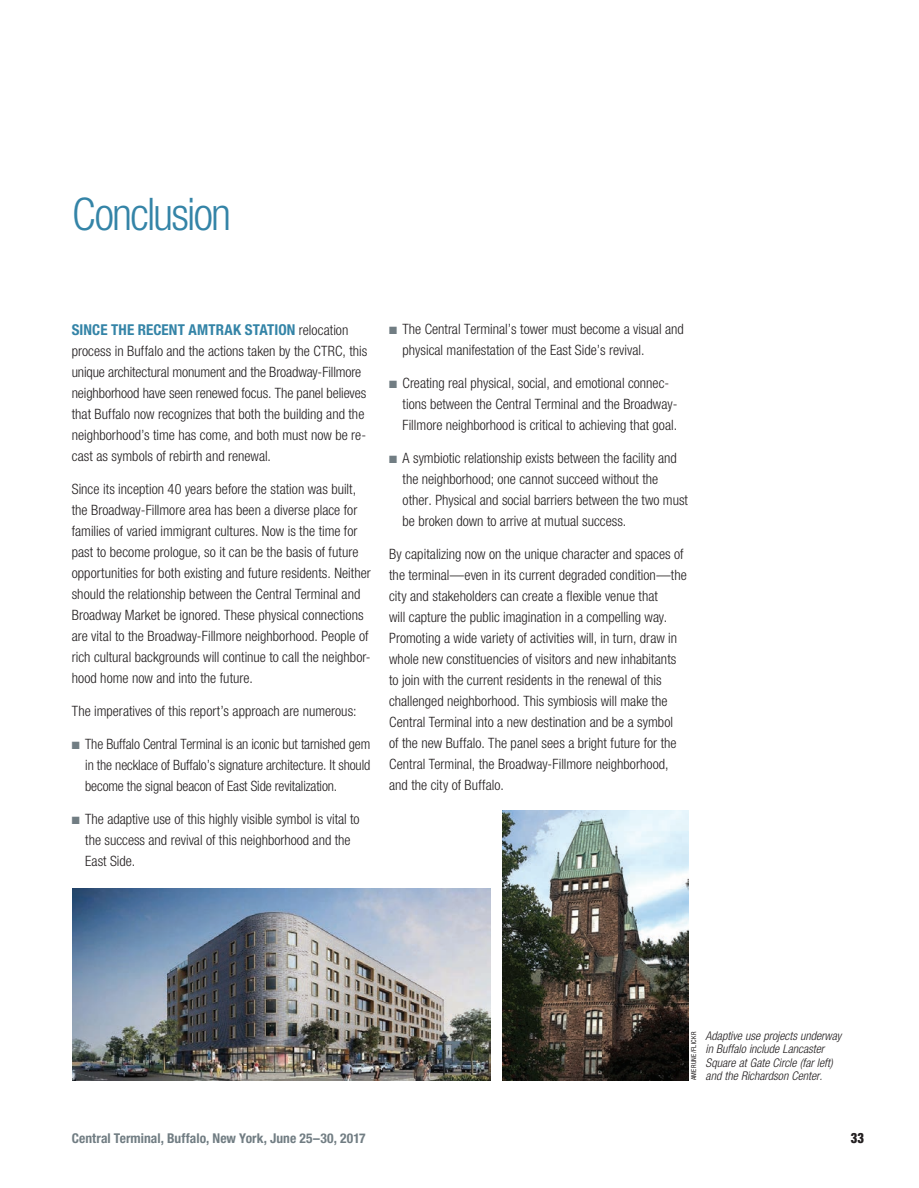
<style>
.page{position:relative;width:919px;height:1188px;background:#fff}
.page>*{position:absolute;margin:0;border:0;box-sizing:border-box;transform-origin:0 0}
.t1{font:300 condensed 45px "Helvetica Neue LT Std";letter-spacing:-.04em;color:#3484a7}
.t2{font:700 condensed 15px "Helvetica Neue LT Std";letter-spacing:.01em;color:#3484a7}
.t3{font:300 condensed 14.25px/21px "Helvetica Neue LT Std";color:#231f20}
.t4{font:900 condensed 14.25px "Helvetica Neue LT Std";color:#231f20;scale:.9 1}
.t5{font:700 condensed 13.5px "Helvetica Neue LT Std";letter-spacing:.005em;color:#717d83}
.t6{font:italic 300 condensed 12px/13.5px "Helvetica Neue LT Std";color:#231f20}
.t7{font:condensed 6.75px "Helvetica Neue LT Std";letter-spacing:.035em;color:#231f20}
.s1{font-weight:300;font-size:14.25px;color:#231f20}
.s2{color:#717d83}
</style>
<div class="page">
<img style="left:503px;top:810px;width:185px;height:270px">
<img style="left:72px;top:888px;width:418px;height:192px">
<h1 class="t1" style="left:72px;top:188px;width:160px">Conclusion</h1>
<p class="t2" style="left:72px;top:320px;width:278px">SINCE THE RECENT AMTRAK STATION <span class="s1">relocation</span></p>
<p class="t3" style="left:72px;top:340px;width:297px">process in Buffalo and the actions taken by the CTRC, this unique architectural monument and the Broadway-Fillmore neighborhood have seen renewed focus. The panel believes that Buffalo now recognizes that both the building and the neighborhood’s time has come, and both must now be re&shy;cast as symbols of rebirth and renewal.</p>
<p class="t3" style="left:72px;top:478px;width:301px">Since its inception 40 years before the station was built, the Broadway-Fillmore area has been a diverse place for families of varied immigrant cultures. Now is the time for past to become prologue, so it can be the basis of future opportunities for both existing and future residents. Neither should the relationship between the Central Terminal and Broadway Market be ignored. These physical connections are vital to the Broadway-Fillmore neighborhood. People of rich cultural backgrounds will continue to call the neighbor&shy;hood home now and into the future.</p>
<p class="t3" style="left:72px;top:700px;width:286px">The imperatives of this report’s approach are numerous:</p>
<p class="t3" style="left:85px;top:733px;width:286px;text-align:justify;text-indent:-14px"><span class="s2">■</span> The Buffalo Central Terminal is an iconic but tarnished gem in the necklace of Buffalo’s signature architecture. It should become the signal beacon of East Side revitalization.</p>
<p class="t3" style="left:85px;top:808px;width:276px;text-indent:-14px"><span class="s2">■</span> The adaptive use of this highly visible symbol is vital to the success and revival of this neighborhood and the<br>East Side.</p>
<p class="t3" style="left:402px;top:318px;width:283px;text-indent:-14px"><span class="s2">■</span> The Central Terminal’s tower must become a visual and physical manifestation of the East Side’s revival.</p>
<p class="t3" style="left:402px;top:372px;width:276px;text-indent:-14px"><span class="s2">■</span> Creating real physical, social, and emotional connec&shy;tions between the Central Terminal and the Broadway-<br>Fillmore neighborhood is critical to achieving that goal.</p>
<p class="t3" style="left:402px;top:447px;width:287px;text-indent:-14px"><span class="s2">■</span> A symbiotic relationship exists between the facility and the neighborhood; one cannot succeed without the other. Physical and social barriers between the two must be broken down to arrive at mutual success.</p>
<p class="t3" style="left:389px;top:543px;width:299px">By capitalizing now on the unique character and spaces of the terminal—even in its current degraded condition—the city and stakeholders can create a flexible venue that<br>will capture the public imagination in a compelling way.<br>Promoting a wide variety of activities will, in turn, draw in whole new constituencies of visitors and new inhabitants to join with the current residents in the renewal of this challenged neighborhood. This symbiosis will make the Central Terminal into a new destination and be a symbol<br>of the new Buffalo. The panel sees a bright future for the Central Terminal, the Broadway-Fillmore neighborhood, and the city of Buffalo.</p>
<p class="t7" style="left:690px;top:1080px;width:50px;rotate:-90deg">AMERUNE/FLICKR</p>
<p class="t6" style="left:705px;top:1029px;width:137px">Adaptive use projects underway in Buffalo include Lancaster<br>Square at Gate Circle (far left)</p>
<p class="t6" style="left:705px;top:1069px;width:118px">and the Richardson Center.</p>
<p class="t5" style="left:72px;top:1130px;width:295px">Central Terminal, Buffalo, New York, June 25–30, 2017</p>
<p class="t4" style="left:850px;top:1129px;width:16px">33</p>
</div>
